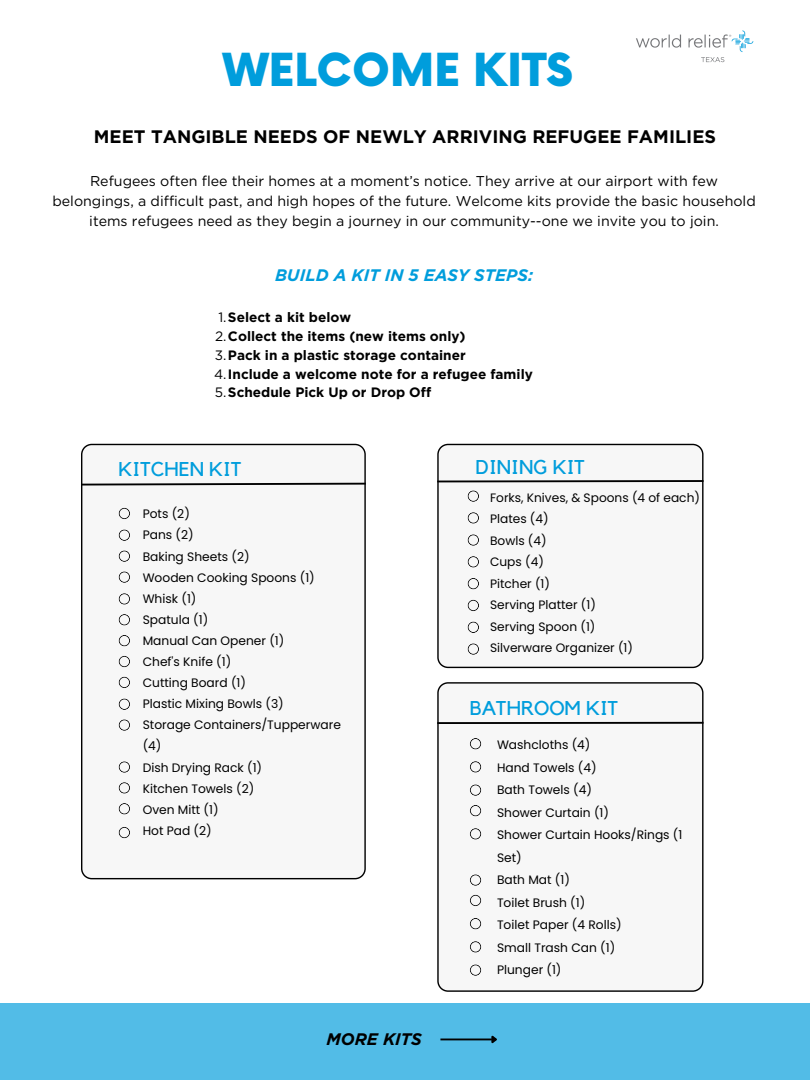
<style>
.page{position:relative;width:810px;height:1080px;background:#fff}
.page>*{position:absolute;margin:0;border:0;box-sizing:border-box;transform-origin:0 0}
.t1{font:900 44.38px "Now";color:#009ddc}
.t2{font:19.88px "Kollektif";color:#009ddc}
.t3{font:700 18.12px "Gotham";color:#000}
.t4{font:italic 700 16.69px "Gotham";color:#009ddc}
.t5{font:italic 700 16.69px "Gotham";color:#000}
.t6{font:14.19px/19.7px "Gotham";color:#000;text-align:center}
.t7{font:700 13.56px/18.8px "Gotham";color:#000}
.t8{font:12.25px/21.1px "Poppins";color:#000}
.t9{font:12.19px/21.6px "Poppins";color:#000}
.s1{font-weight:400}
</style>
<div class="page">
<svg style="left:81px;top:444px;width:285px;height:435px"></svg>
<svg style="left:119px;top:508px;width:11px;height:11px"></svg>
<svg style="left:119px;top:529px;width:11px;height:12px"></svg>
<svg style="left:119px;top:550px;width:11px;height:12px"></svg>
<svg style="left:119px;top:571px;width:11px;height:12px"></svg>
<svg style="left:119px;top:593px;width:11px;height:12px"></svg>
<svg style="left:119px;top:614px;width:11px;height:12px"></svg>
<svg style="left:119px;top:635px;width:11px;height:11px"></svg>
<svg style="left:119px;top:656px;width:11px;height:11px"></svg>
<svg style="left:119px;top:677px;width:11px;height:11px"></svg>
<svg style="left:119px;top:698px;width:11px;height:12px"></svg>
<svg style="left:119px;top:719px;width:11px;height:12px"></svg>
<svg style="left:119px;top:761px;width:11px;height:12px"></svg>
<svg style="left:119px;top:782px;width:11px;height:12px"></svg>
<svg style="left:119px;top:803px;width:11px;height:12px"></svg>
<svg style="left:119px;top:827px;width:11px;height:11px"></svg>
<svg style="left:81px;top:482px;width:285px;height:4px"></svg>
<div style="left:0;top:1004px;width:810px;height:76px;background:#52bce7"></div>
<svg style="left:437px;top:444px;width:267px;height:224px"></svg>
<svg style="left:468px;top:490px;width:11px;height:12px"></svg>
<svg style="left:437px;top:682px;width:267px;height:310px"></svg>
<svg style="left:437px;top:721px;width:267px;height:4px"></svg>
<svg style="left:470px;top:738px;width:11px;height:11px"></svg>
<svg style="left:470px;top:761px;width:11px;height:12px"></svg>
<svg style="left:470px;top:784px;width:11px;height:12px"></svg>
<svg style="left:470px;top:805px;width:11px;height:11px"></svg>
<svg style="left:470px;top:828px;width:11px;height:12px"></svg>
<svg style="left:470px;top:874px;width:11px;height:12px"></svg>
<svg style="left:470px;top:895px;width:11px;height:11px"></svg>
<svg style="left:470px;top:918px;width:11px;height:11px"></svg>
<svg style="left:470px;top:941px;width:11px;height:12px"></svg>
<svg style="left:470px;top:964px;width:11px;height:12px"></svg>
<hr style="left:440px;top:1039px;width:52px;height:1px;background:#000">
<svg style="left:490px;top:1035px;width:7px;height:9px"></svg>
<svg style="left:437px;top:479px;width:267px;height:4px"></svg>
<svg style="left:468px;top:512px;width:11px;height:12px"></svg>
<svg style="left:468px;top:534px;width:11px;height:12px"></svg>
<svg style="left:468px;top:556px;width:11px;height:12px"></svg>
<svg style="left:468px;top:578px;width:11px;height:11px"></svg>
<svg style="left:468px;top:600px;width:11px;height:11px"></svg>
<svg style="left:468px;top:622px;width:11px;height:11px"></svg>
<svg style="left:468px;top:643px;width:11px;height:12px"></svg>
<img style="left:636px;top:30px;width:118px;height:33px">
<h1 class="t1" style="left:223px;top:38px;width:352px">WELCOME KITS</h1>
<h3 class="t3" style="left:94px;top:125px;width:624px">MEET TANGIBLE NEEDS OF NEWLY ARRIVING REFUGEE FAMILIES</h3>
<p class="t6" style="left:52px;top:171px;width:705px">Refugees often flee their homes at a moment’s notice. They arrive at our airport with few belongings, a difficult past, and high hopes of the future. Welcome kits provide the basic household items refugees need as they begin a journey in our community--one we invite you to join.</p>
<h3 class="t4" style="left:275px;top:264px;width:260px">BUILD A KIT IN 5 EASY STEPS:</h3>
<p class="t7" style="left:214px;top:308px;width:320px;text-indent:4px"><span class="s1">1.</span>Select a kit below<br><span class="s1">2.</span>Collect the items (new items only)<br><span class="s1">3.</span>Pack in a plastic storage container <span class="s1">4.</span>Include a welcome note for a refugee family <span class="s1">5.</span>Schedule Pick Up or Drop Off</p>
<h2 class="t2" style="left:119px;top:457px;width:124px">KITCHEN KIT</h2>
<p class="t8" style="left:143px;top:504px;width:200px">Pots (2)<br>Pans (2)<br>Baking Sheets (2)<br>Wooden Cooking Spoons (1)<br>Whisk (1)<br>Spatula (1)<br>Manual Can Opener (1)<br>Chef's Knife (1)<br>Cutting Board (1)<br>Plastic Mixing Bowls (3)<br>Storage Containers/Tupperware (4)<br>Dish Drying Rack (1)<br>Kitchen Towels (2)<br>Oven Mitt (1)<br>Hot Pad (2)</p>
<h3 class="t5" style="left:327px;top:1028px;width:97px">MORE KITS</h3>
<h2 class="t2" style="left:476px;top:455px;width:111px">DINING KIT</h2>
<p class="t9" style="left:490px;top:487px;width:211px">Forks, Knives, &amp; Spoons (4 of each)<br>Plates (4)<br>Bowls (4)<br>Cups (4)<br>Pitcher (1)<br>Serving Platter (1)<br>Serving Spoon (1)<br>Silverware Organizer (1)</p>
<h2 class="t2" style="left:470px;top:697px;width:150px">BATHROOM KIT</h2>
<p class="t8" style="left:497px;top:734px;width:187px;line-height:22.5px">Washcloths (4)<br>Hand Towels (4)<br>Bath Towels (4)<br>Shower Curtain (1)<br>Shower Curtain Hooks/Rings (1<br>Set)<br>Bath Mat (1)<br>Toilet Brush (1)<br>Toilet Paper (4 Rolls)<br>Small Trash Can (1)<br>Plunger (1)</p>
</div>
